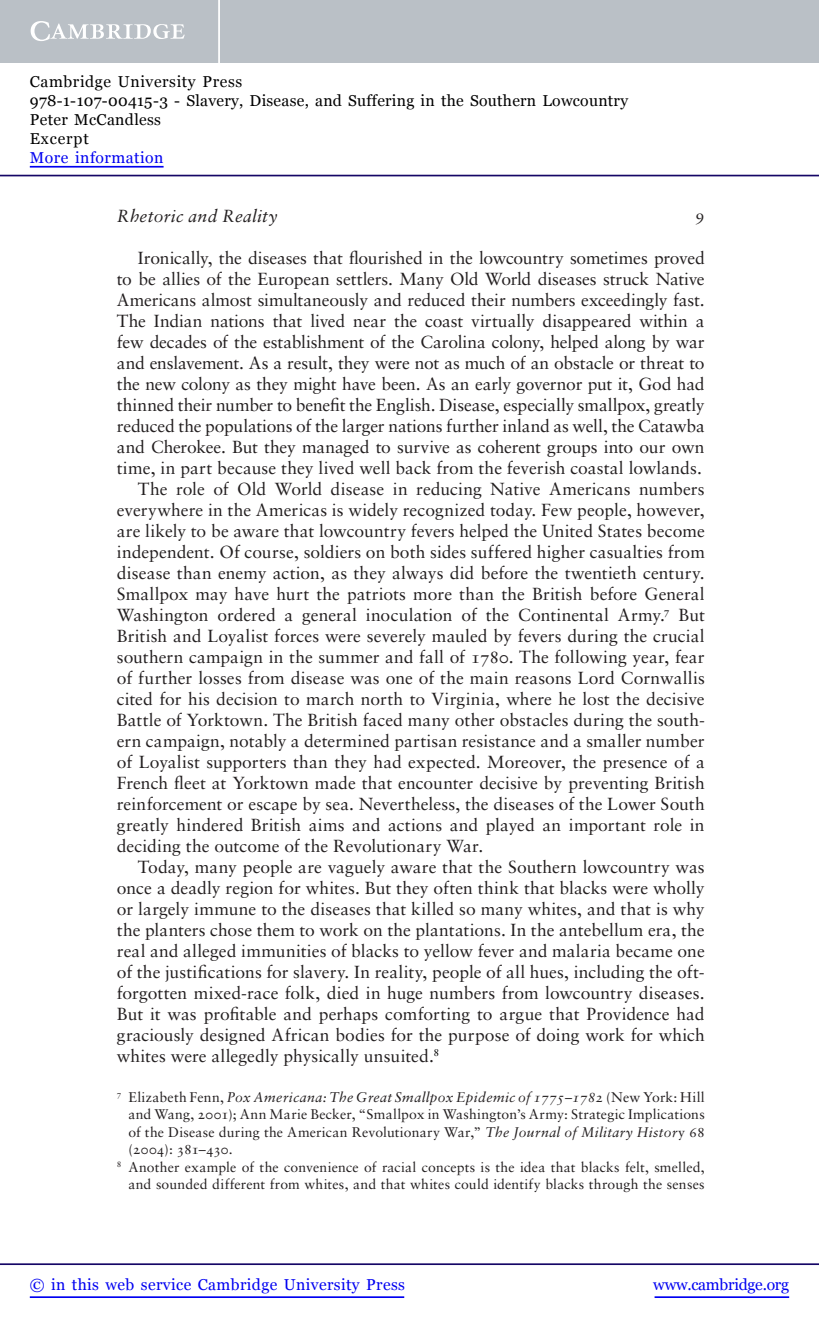
<style>
.page{position:relative;width:819px;height:1323px;background:#fff}
.page>*{position:absolute;margin:0;border:0;box-sizing:border-box;transform-origin:0 0}
.t1{font:17.5px "Sabon LT Std";color:#231f20}
.t2{font:italic 17.5px "Sabon LT Std";letter-spacing:.015em;color:#231f20}
.t3{font:16.62px "Sabon LT Std";color:#231f20}
.t4{font:15.75px/18.9px "Georgia";letter-spacing:.015em;color:#000}
.t5{font:15.75px "Georgia";letter-spacing:.025em;color:#0000f1}
.t6{font:15.75px "Georgia";letter-spacing:-.015em;color:#0000f1}
.t7{font:14px "Sabon LT Std";letter-spacing:.015em;color:#231f20}
.t8{font:italic 14px "Sabon LT Std";letter-spacing:.02em;color:#231f20}
.t9{font:14px "Sabon LT Std";letter-spacing:-.02em;color:#231f20}
.s1{font-style:normal}
.s2{font-style:italic}
</style>
<div class="page">
<hr style="left:655px;top:1296px;width:134px;height:2px;background:#0000f1">
<hr style="left:0;top:1263px;width:819px;height:2px;background:#150666">
<div style="left:0;top:0;width:819px;height:63px;background:#bac0c6"></div>
<svg style="left:31px;top:21px;width:154px;height:20px"></svg>
<hr style="left:218px;top:0;width:2px;height:63px;background:#fff">
<hr style="left:0;top:175px;width:819px;height:1px;background:#150666">
<hr style="left:30px;top:1296px;width:374px;height:2px;background:#0000f1">
<hr style="left:30px;top:166px;width:134px;height:2px;background:#0000f1">
<p class="t4" style="left:30px;top:72px;width:600px">Cambridge University Press<br>978-1-107-00415-3 - Slavery, Disease, and Suffering in the Southern Lowcountry Peter McCandless<br>Excerpt</p>
<p class="t5" style="left:30px;top:148px;width:135px">More information</p>
<p class="t2" style="left:117px;top:208px;width:162px">Rhetoric and Reality</p>
<p class="t3" style="left:696px;top:208px;width:11px">9</p>
<p class="t1" style="left:138px;top:250px;width:568px">Ironically, the diseases that flourished in the lowcountry sometimes proved</p>
<p class="t1" style="left:117px;top:271px;width:589px">to be allies of the European settlers. Many Old World diseases struck Native</p>
<p class="t1" style="left:117px;top:292px;width:589px">Americans almost simultaneously and reduced their numbers exceedingly fast.</p>
<p class="t1" style="left:117px;top:313px;width:589px">The Indian nations that lived near the coast virtually disappeared within a</p>
<p class="t1" style="left:117px;top:334px;width:589px">few decades of the establishment of the Carolina colony, helped along by war</p>
<p class="t1" style="left:117px;top:355px;width:589px">and enslavement. As a result, they were not as much of an obstacle or threat to</p>
<p class="t1" style="left:117px;top:376px;width:589px">the new colony as they might have been. As an early governor put it, God had</p>
<p class="t1" style="left:117px;top:397px;width:589px">thinned their number to benefit the English. Disease, especially smallpox, greatly</p>
<p class="t1" style="left:117px;top:418px;width:589px">reduced the populations of the larger nations further inland as well, the Catawba</p>
<p class="t1" style="left:117px;top:439px;width:589px">and Cherokee. But they managed to survive as coherent groups into our own</p>
<p class="t1" style="left:117px;top:460px;width:587px">time, in part because they lived well back from the feverish coastal lowlands.</p>
<p class="t1" style="left:138px;top:481px;width:568px">The role of Old World disease in reducing Native Americans numbers</p>
<p class="t1" style="left:117px;top:502px;width:589px">everywhere in the Americas is widely recognized today. Few people, however,</p>
<p class="t1" style="left:117px;top:523px;width:589px">are likely to be aware that lowcountry fevers helped the United States become</p>
<p class="t1" style="left:117px;top:544px;width:590px">independent. Of course, soldiers on both sides suffered higher casualties from</p>
<p class="t1" style="left:117px;top:565px;width:589px">disease than enemy action, as they always did before the twentieth century.</p>
<p class="t1" style="left:117px;top:586px;width:589px">Smallpox may have hurt the patriots more than the British before General</p>
<p class="t1" style="left:117px;top:607px;width:589px">Washington ordered a general inoculation of the Continental Army.<sup>7</sup> But</p>
<p class="t1" style="left:117px;top:628px;width:589px">British and Loyalist forces were severely mauled by fevers during the crucial</p>
<p class="t1" style="left:117px;top:649px;width:589px">southern campaign in the summer and fall of 1780. The following year, fear</p>
<p class="t1" style="left:117px;top:670px;width:590px">of further losses from disease was one of the main reasons Lord Cornwallis</p>
<p class="t1" style="left:117px;top:691px;width:589px">cited for his decision to march north to Virginia, where he lost the decisive</p>
<p class="t1" style="left:117px;top:712px;width:590px">Battle of Yorktown. The British faced many other obstacles during the south-</p>
<p class="t1" style="left:117px;top:733px;width:589px">ern campaign, notably a determined partisan resistance and a smaller number</p>
<p class="t1" style="left:117px;top:754px;width:589px">of Loyalist supporters than they had expected. Moreover, the presence of a</p>
<p class="t1" style="left:117px;top:775px;width:590px">French fleet at Yorktown made that encounter decisive by preventing British</p>
<p class="t1" style="left:117px;top:796px;width:589px">reinforcement or escape by sea. Nevertheless, the diseases of the Lower South</p>
<p class="t1" style="left:117px;top:817px;width:589px">greatly hindered British aims and actions and played an important role in</p>
<p class="t1" style="left:117px;top:838px;width:368px">deciding the outcome of the Revolutionary War.</p>
<p class="t1" style="left:138px;top:859px;width:568px">Today, many people are vaguely aware that the Southern lowcountry was</p>
<p class="t1" style="left:117px;top:880px;width:589px">once a deadly region for whites. But they often think that blacks were wholly</p>
<p class="t1" style="left:117px;top:901px;width:589px">or largely immune to the diseases that killed so many whites, and that is why</p>
<p class="t1" style="left:117px;top:922px;width:589px">the planters chose them to work on the plantations. In the antebellum era, the</p>
<p class="t1" style="left:117px;top:943px;width:589px">real and alleged immunities of blacks to yellow fever and malaria became one</p>
<p class="t1" style="left:117px;top:964px;width:589px">of the justifications for slavery. In reality, people of all hues, including the oft-</p>
<p class="t1" style="left:117px;top:985px;width:589px">forgotten mixed-race folk, died in huge numbers from lowcountry diseases.</p>
<p class="t1" style="left:117px;top:1006px;width:589px">But it was profitable and perhaps comforting to argue that Providence had</p>
<p class="t1" style="left:117px;top:1027px;width:589px">graciously designed African bodies for the purpose of doing work for which</p>
<p class="t1" style="left:117px;top:1048px;width:324px">whites were allegedly physically unsuited.<sup>8</sup></p>
<p class="t8" style="left:117px;top:1091px;width:589px"><sup>7</sup> <span class="s1">Elizabeth Fenn,</span> Pox Americana: The Great Smallpox Epidemic of 1775–1782 <span class="s1">(New York: Hill</span></p>
<p class="t7" style="left:128px;top:1109px;width:578px">and Wang, 2001); Ann Marie Becker, “Smallpox in Washington’s Army: Strategic Implications</p>
<p class="t7" style="left:128px;top:1126px;width:578px">of the Disease during the American Revolutionary War,” <span class="s2">The Journal of Military Histor</span>y 68</p>
<p class="t9" style="left:128px;top:1144px;width:106px">(2004): 381–430.</p>
<p class="t7" style="left:117px;top:1161px;width:589px"><sup>8</sup> Another example of the convenience of racial concepts is the idea that blacks felt, smelled,</p>
<p class="t7" style="left:128px;top:1179px;width:578px">and sounded different from whites, and that whites could identify blacks through the senses</p>
<p class="t5" style="left:30px;top:1276px;width:377px">© in this web service Cambridge University Press</p>
<p class="t6" style="left:653px;top:1276px;width:137px">www.cambridge.org</p>
</div>
